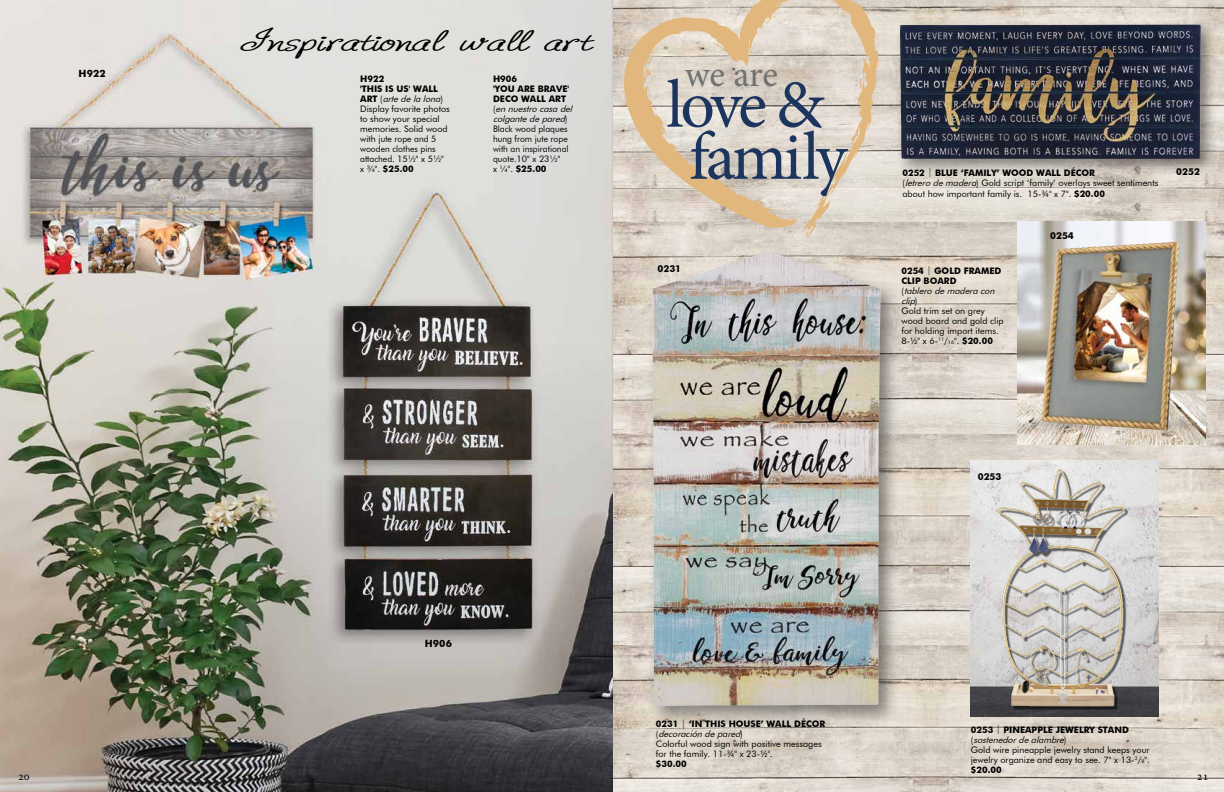
<style>
.page{position:relative;width:1224px;height:792px;background:#fff}
.page>*{position:absolute;margin:0;border:0;box-sizing:border-box;transform-origin:0 0}
.t1{font:68.1px "Minion Pro";letter-spacing:-.055em;color:#1c355e}
.t2{font:50px "Bdebonitaregular";letter-spacing:-.015em;color:#000}
.t3{font:36.6px "Minion Pro";color:#6f7271}
.t4{font:12px "Minion Pro";color:#000}
.t5{font:700 10px "Futura BT";letter-spacing:.015em;color:#000}
.t6{font:700 9.5px "Futura BT";color:#000}
.t7{font:9px/10px "Futura BT";color:#000}
.s1{font-weight:700}
.s2{font-style:italic}
.s3{font-weight:300}
.s4{font-family:"Avenir Next LT Pro"}
.s5{font-size:5.2px}
.s6{font-weight:300;font-size:9.5px}
</style>
<div class="page">
<img style="left:612px;top:187px;width:612px;height:35px">
<img style="left:612px;top:0;width:612px;height:187px">
<img style="left:931px;top:222px;width:293px;height:570px">
<img style="left:612px;top:222px;width:319px;height:570px">
<img style="left:1017px;top:222px;width:189px;height:223px">
<img style="left:1041px;top:242px;width:134px;height:186px">
<div style="left:894px;top:19px;width:324px;height:157px;background:#000;opacity:.45"></div>
<img style="left:900px;top:24px;width:301px;height:135px">
<div style="left:646px;top:246px;width:256px;height:482px;background:#000;opacity:.45"></div>
<img style="left:652px;top:252px;width:229px;height:455px">
<svg style="left:624px;top:0;width:255px;height:239px;background:#ddcfbd"></svg>
<svg style="left:644px;top:49px;width:12px;height:20px"></svg>
<img style="left:971px;top:460px;width:188px;height:256px">
<img style="left:990px;top:462px;width:143px;height:250px">
<img style="left:0;top:0;width:612px;height:792px">
<p class="t5" style="left:79px;top:68px;width:29px">H922</p>
<h2 class="t2" style="left:241px;top:5px;width:355px">Inspirational wall art</h2>
<p class="t7" style="left:360px;top:74px;width:91px"><span class="s1">H922<br>'THIS IS US' WALL<br>A RT</span> ( <span class="s2">artedelalona</span>)<br>Display favorite photos to show your special memories. Solid wood with jute rope and 5 wooden clothes pins attached. 15½" x 5½" x ¾". <span class="s1">$25.00</span></p>
<p class="t7" style="left:493px;top:74px;width:83px"><span class="s1">H906<br>'YOU ARE BRAVE'<br>DECO WALL ART<br></span>( <span class="s2">ennuestrocasadel colgantedepared</span>)<br>Black wood plaques hung from jute rope with an inspirational quote.10" x 23½"<br>x ¼". <span class="s1">$25.00</span></p>
<h3 class="t3" style="left:685px;top:50px;width:95px">we are</h3>
<h1 class="t1" style="left:666px;top:59px;width:159px">love &amp;</h1>
<h1 class="t1" style="left:689px;top:111px;width:160px">family</h1>
<p class="t6" style="left:658px;top:263px;width:25px">0231</p>
<p class="t7" style="left:902px;top:168px;width:257px;line-height:10.3px"><span class="s1">0252</span> <span class="s3">|</span> <span class="s1">BLUE ‘FAMILY’ WOOD WALL DÉCOR </span>(<span class="s2">letrerodemadera</span>) Gold script ‘family’ overlays sweet sentiments about how important family is. 15-<span class="s4">¾</span>" x 7". <span class="s1">$20.00</span></p>
<p class="t6" style="left:1176px;top:166px;width:25px">0252</p>
<p class="t7" style="left:901px;top:265px;width:104px"><span class="s1">0254</span> <span class="s3">|</span> <span class="s1">GOLD FRAMED<br>CLIP BOARD<br></span>( <span class="s2">tablerodemaderacon clip</span>)<br>Gold trim set on grey wood board and gold clip for holding import items.<br>8-<span class="s4">½</span>" x 6-<sup>11</sup>/<span class="s5">16</span>". <span class="s1">$20.00</span></p>
<p class="t6" style="left:1050px;top:230px;width:25px">0254</p>
<p class="t6" style="left:978px;top:471px;width:25px">0253</p>
<p class="t5" style="left:425px;top:637px;width:29px">H906</p>
<p class="t7" style="left:656px;top:719px;width:171px"><span class="s1">0231</span> <span class="s6">|</span> <span class="s1">‘IN THIS HOUSE’ WALL DÉCOR </span>( <span class="s2">decoracióndepared</span>)<br>Colorful wood sign with positive messages for the family. 11-<span class="s4">¾</span>" x 23-<span class="s4">½</span>".<br><span class="s1">$30.00</span></p>
<p class="t7" style="left:971px;top:725px;width:181px"><span class="s1">0253</span> <span class="s3">|</span> <span class="s1">PINEAPPLE JEWELRY STAND<br></span>( <span class="s2">sostenedordealambre</span>)<br>Gold wire pineapple jewelry stand keeps your jewelry organize and easy to see. 7" x 13-<sup>3</sup>/<span class="s5">8</span>". <span class="s1">$20.00</span></p>
<h3 class="t4" style="left:18px;top:768px;width:13px">20</h3>
<h3 class="t4" style="left:1197px;top:768px;width:13px">21</h3>
</div>
